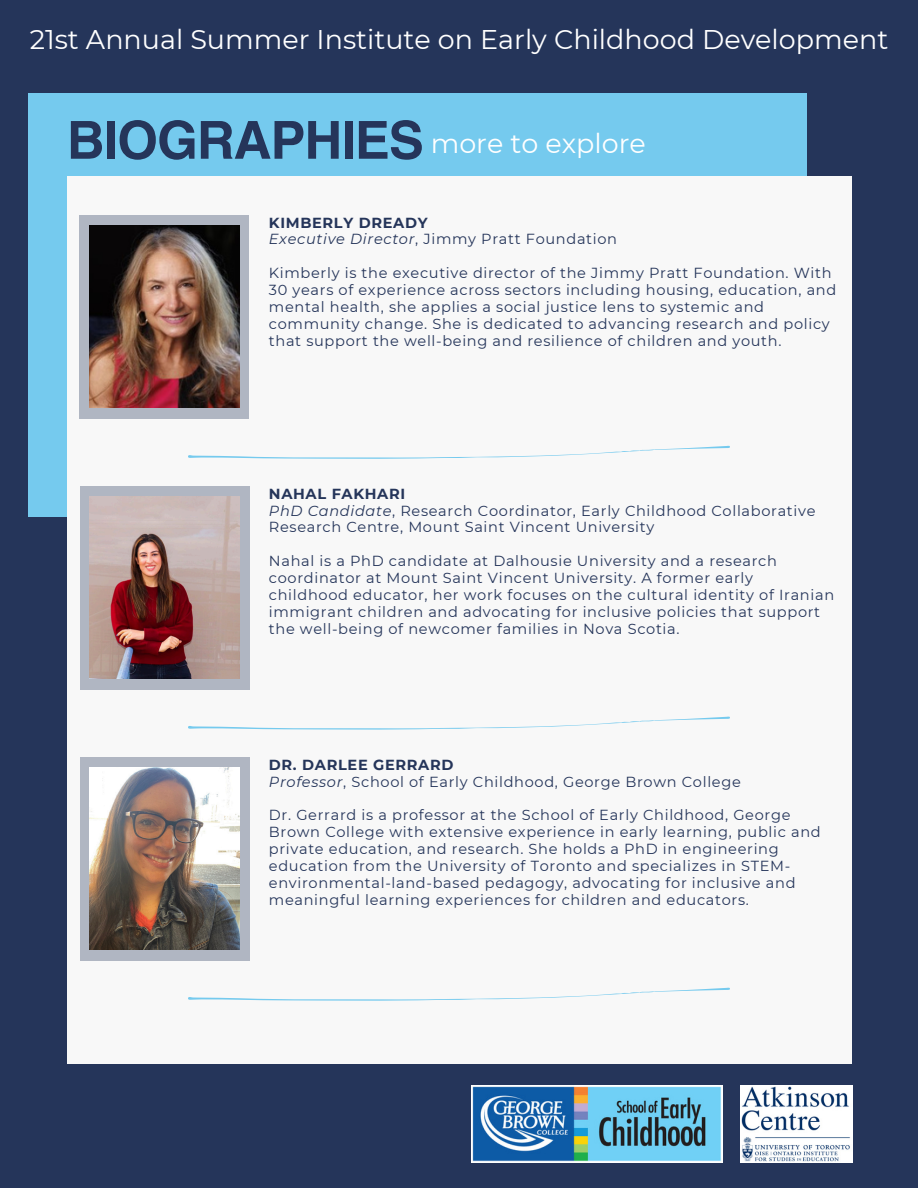
<style>
.page{position:relative;width:918px;height:1188px;background:#25355a}
.page>*{position:absolute;margin:0;border:0;box-sizing:border-box;transform-origin:0 0}
.t1{font:700 52.5px "Helvetica LT Pro";letter-spacing:-.02em;color:#25355a}
.t2{font:27px "Montserrat";color:#fff}
.t3{font:14.55px/16.8px "Montserrat";letter-spacing:.045em;color:#25355a}
.t4{font:700 14.55px "Montserrat";letter-spacing:.045em;color:#25355a}
.s1{font-style:italic}
</style>
<div class="page">
<img style="left:472px;top:1085px;width:250px;height:78px">
<img style="left:741px;top:1085px;width:112px;height:78px">
<div style="left:28px;top:93px;width:779px;height:424px;background:#75caee"></div>
<div style="left:67px;top:176px;width:784px;height:888px;background:#f8f8f8"></div>
<div style="left:80px;top:215px;width:169px;height:203px;background:#b0b6c2"></div>
<img style="left:89px;top:226px;width:151px;height:182px">
<svg style="left:188px;top:445px;width:542px;height:14px"></svg>
<svg style="left:188px;top:716px;width:542px;height:14px"></svg>
<div style="left:80px;top:757px;width:169px;height:203px;background:#b0b6c2"></div>
<img style="left:89px;top:768px;width:151px;height:182px">
<svg style="left:188px;top:987px;width:542px;height:14px"></svg>
<div style="left:80px;top:486px;width:169px;height:203px;background:#b0b6c2"></div>
<img style="left:89px;top:497px;width:151px;height:181px">
<h1 class="t2" style="left:30px;top:23px;width:860px">21st Annual Summer Institute on Early Childhood Development</h1>
<h2 class="t1" style="left:67px;top:121px;width:358px">BIOGRAPHIES</h2>
<p class="t2" style="left:431px;top:127px;width:217px">more to explore</p>
<p class="t4" style="left:269px;top:214px;width:160px">KIMBERLY DREADY</p>
<p class="t3" style="left:269px;top:231px;width:350px"><span class="s1">Executive Director</span>, Jimmy Pratt Foundation</p>
<p class="t3" style="left:269px;top:265px;width:569px">Kimberly is the executive director of the Jimmy Pratt Foundation. With 30 years of experience across sectors including housing, education, and mental health, she applies a social justice lens to systemic and community change. She is dedicated to advancing research and policy that support the well-being and resilience of children and youth.</p>
<p class="t4" style="left:269px;top:485px;width:138px">NAHAL FAKHARI</p>
<p class="t3" style="left:269px;top:502px;width:548px"><span class="s1">PhD Candidate</span>, Research Coordinator, Early Childhood Collaborative<br>Research Centre, Mount Saint Vincent University</p>
<p class="t3" style="left:269px;top:553px;width:567px">Nahal is a PhD candidate at Dalhousie University and a research coordinator at Mount Saint Vincent University. A former early childhood educator, her work focuses on the cultural identity of Iranian immigrant children and advocating for inclusive policies that support the well-being of newcomer families in Nova Scotia.</p>
<p class="t4" style="left:269px;top:756px;width:186px">DR. DARLEE GERRARD</p>
<p class="t3" style="left:269px;top:773px;width:473px"><span class="s1">Professor</span>, School of Early Childhood, George Brown College</p>
<p class="t3" style="left:269px;top:807px;width:553px">Dr. Gerrard is a professor at the School of Early Childhood, George Brown College with extensive experience in early learning, public and private education, and research. She holds a PhD in engineering education from the University of Toronto and specializes in STEM&shy;environmental-land-based pedagogy, advocating for inclusive and meaningful learning experiences for children and educators.</p>
</div>
